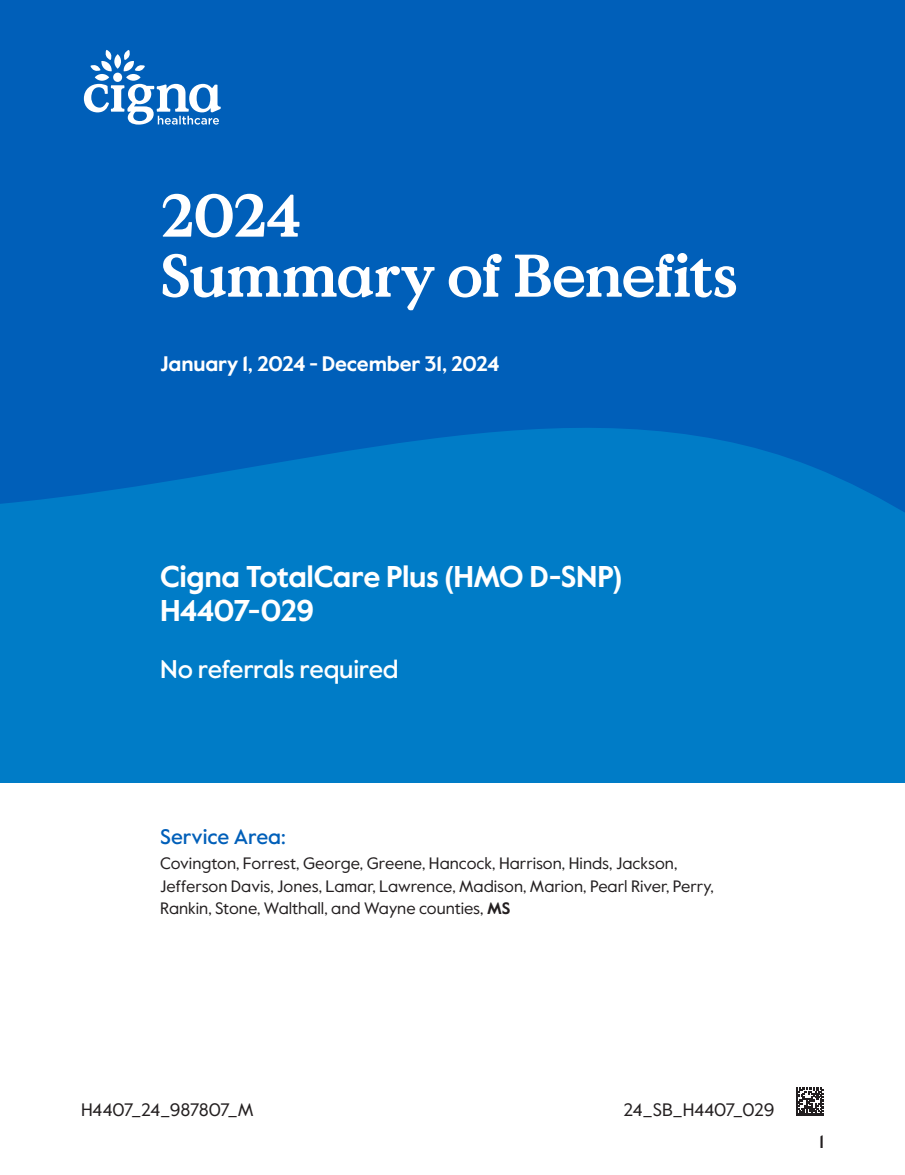
<style>
.page{position:relative;width:905px;height:1175px;background:#fff}
.page>*{position:absolute;margin:0;border:0;box-sizing:border-box;transform-origin:0 0}
.t1{font:700 60px "Value Serif Pro";letter-spacing:-.03em;color:#fff}
.subtitle_toc{font:700 30px/34.5px "Value Sans Pro";letter-spacing:-.02em;color:#fff}
.blurb{font:500 25.5px "Value Sans Pro";letter-spacing:-.015em;color:#fff}
.dates{font:700 21px "Value Sans Pro";letter-spacing:-.01em;color:#fff}
.service_area_heading{font:500 21px "Value Sans Pro";letter-spacing:-.005em;color:#005fb9}
.mat_ID{font:18px "Value Sans Pro";letter-spacing:-.02em;color:#231f20}
.print_code{font:18px "Value Sans Pro";letter-spacing:-.015em;color:#231f20}
.t2{font:500 18px "Value Sans Pro";color:#231f20}
.para_service_area{font:16.5px/22.5px "Value Sans Pro";color:#231f20}
.s1{font-weight:700}
</style>
<div class="page">
<svg style="left:796px;top:1087px;width:28px;height:28px"></svg>
<div style="left:0;top:338px;width:904px;height:445px;background:#007cc7"></div>
<svg style="left:0;top:0;width:904px;height:512px;background:#0062ba"></svg>
<svg style="left:84px;top:50px;width:137px;height:75px"></svg>
<p class="t1" style="left:160px;top:179px;width:143px">2024</p>
<p class="t1" style="left:160px;top:239px;width:579px">Summary of Benefits</p>
<p class="dates" style="left:160px;top:351px;width:341px">January 1, 2024 - December 31, 2024</p>
<p class="subtitle_toc" style="left:160px;top:560px;width:463px">Cigna TotalCare Plus (HMO D-SNP)<br>H4407-029</p>
<p class="blurb" style="left:160px;top:654px;width:240px">No referrals required</p>
<p class="service_area_heading" style="left:160px;top:823px;width:127px">Service Area:</p>
<p class="para_service_area" style="left:160px;top:852px;width:555px">Covington, Forrest, George, Greene, Hancock, Harrison, Hinds, Jackson,<br>Jefferson Davis, Jones, Lamar, Lawrence, Madison, Marion, Pearl River, Perry,<br>Rankin, Stone, Walthall, and Wayne counties, <span class="s1">MS</span></p>
<p class="mat_ID" style="left:81px;top:1098px;width:174px">H4407_24_987807_M</p>
<p class="print_code" style="left:623px;top:1098px;width:152px">24_SB_H4407_029</p>
<p class="t2" style="left:819px;top:1130px;width:6px">1</p>
</div>
